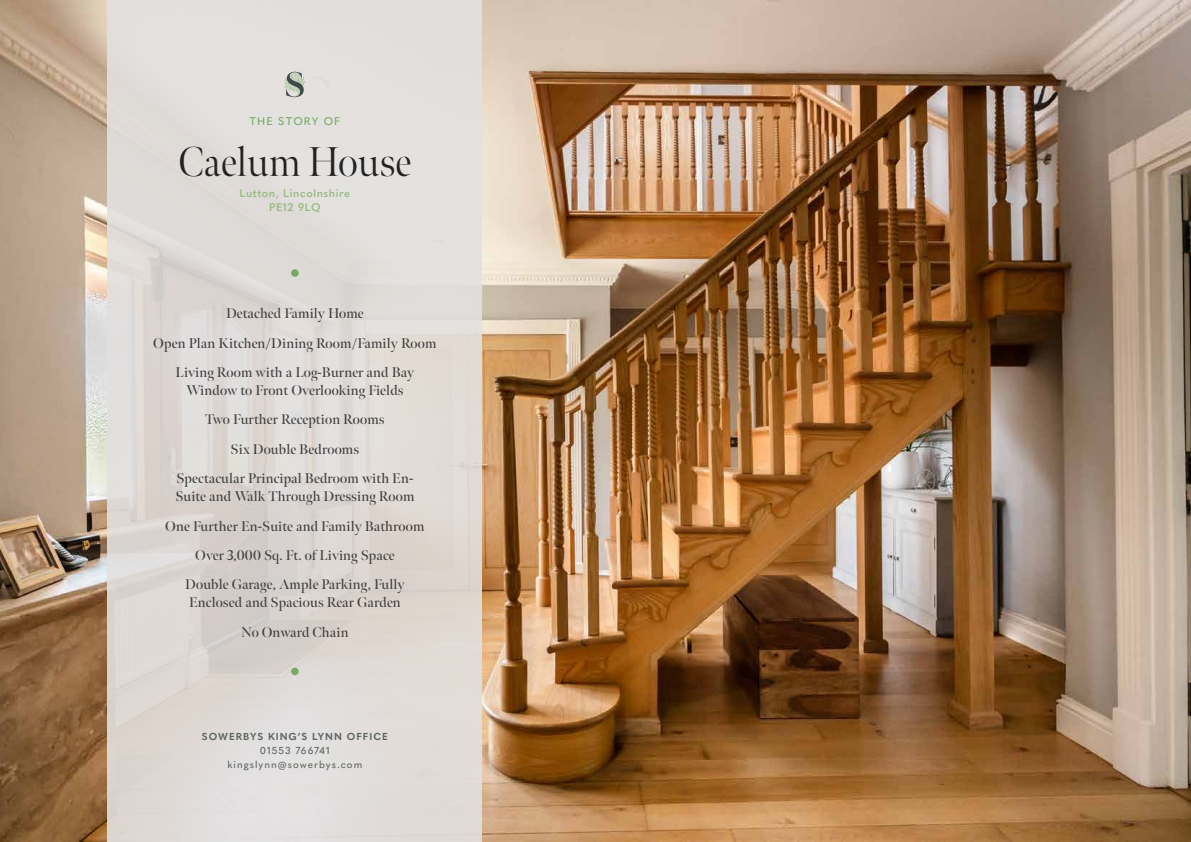
<style>
.page{position:relative;width:1191px;height:842px;background:#fff}
.page>*{position:absolute;margin:0;border:0;box-sizing:border-box;transform-origin:0 0}
.t1{font:300 41.5px "Meno Banner";color:#222223}
.t2{font:600 14px/29.3px "Meno Banner";letter-spacing:.01em;color:#434141;text-align:center}
.t3{font:600 11px/14px "Quasimoda";letter-spacing:.05em;color:#96ba81;text-align:center}
.t4{font:500 11px "Quasimoda";letter-spacing:.1em;color:#76aa62}
.t5{font:500 10px/14px "Quasimoda";letter-spacing:.1em;color:#5e6662;text-align:center}
.t6{font:700 10px "Quasimoda";letter-spacing:.1em;color:#5e6662}
</style>
<div class="page">
<img style="left:0;top:0;width:1191px;height:842px">
<svg style="left:108px;top:0;width:374px;height:842px;background:#dfdad7"></svg>
<div style="left:291px;top:269px;width:8px;height:8px;background:#76aa62;border-radius:50%"></div>
<div style="left:291px;top:668px;width:8px;height:7px;background:#76aa62;border-radius:50%"></div>
<svg style="left:284px;top:72px;width:21px;height:25px"></svg>
<p class="t4" style="left:250px;top:113px;width:92px">THE STORY OF</p>
<h1 class="t1" style="left:178px;top:137px;width:234px">Caelum House</h1>
<p class="t3" style="left:240px;top:186px;width:112px">Lutton, Lincolnshire<br>PE12 9LQ</p>
<p class="t2" style="left:153px;top:299px;width:285px">Detached Family Home<br>Open Plan Kitchen/Dining Room/Family Room<br>Living Room with a Log-Burner and Bay</p>
<p class="t2" style="left:176px;top:376px;width:238px">Window to Front Overlooking Fields<br>Two Further Reception Rooms<br>Six Double Bedrooms<br>Spectacular Principal Bedroom with En-</p>
<p class="t2" style="left:165px;top:482px;width:261px">Suite and Walk Through Dressing Room One Further En-Suite and Family Bathroom Over 3,000 Sq. Ft. of Living Space<br>Double Garage, Ample Parking, Fully</p>
<p class="t2" style="left:189px;top:588px;width:213px">Enclosed and Spacious Rear Garden<br>No Onward Chain</p>
<p class="t6" style="left:202px;top:728px;width:187px">SOWERBYS KING’S LYNN OFFICE</p>
<p class="t5" style="left:227px;top:742px;width:136px">01553 766741 kingslynn@sowerbys.com</p>
</div>
